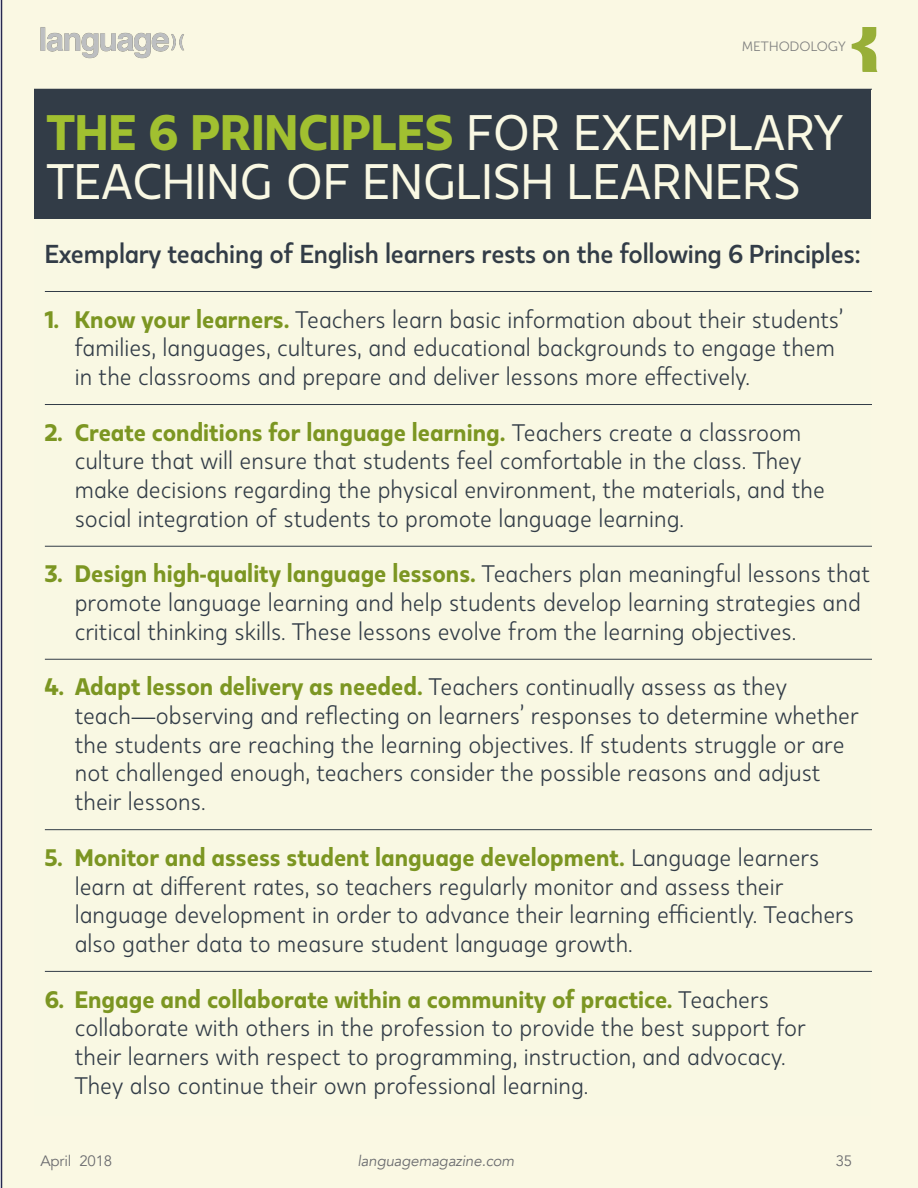
<style>
.page{position:relative;width:918px;height:1188px;background:#fff}
.page>*{position:absolute;margin:0;border:0;box-sizing:border-box;transform-origin:0 0}
.t1{font:49.8px/49.8px "Kappa Display";color:#f9f8e3}
.t2{font:700 25.95px "Kappa Display";letter-spacing:-.01em;color:#323c47}
.t3{font:23.85px/28.7px "Kappa Display";color:#323c47}
.t4{font:italic 15px "Avenir";letter-spacing:-.01em;color:#6c6d70}
.t5{font:15px "Avenir";letter-spacing:-.01em;color:#6c6d70}
.t6{font:13.5px "Museo Sans 300";letter-spacing:-.01em;color:#808180}
.s1{font-weight:800;color:#a1c030}
.s2{font-weight:800;color:#7c9622}
</style>
<div class="page">
<div style="left:1px;top:0;width:917px;height:1188px;background:#faf8e3"></div>
<svg style="left:852px;top:27px;width:25px;height:45px"></svg>
<img style="left:32px;top:21px;width:158px;height:42px">
<div style="left:34px;top:218px;width:838px;height:898px;background:#f9f8e3"></div>
<div style="left:34px;top:89px;width:838px;height:129px;background:#323c47"></div>
<hr style="left:45px;top:291px;width:827px;height:1px;background:#323c47">
<hr style="left:45px;top:404px;width:827px;height:1px;background:#323c47">
<hr style="left:45px;top:546px;width:827px;height:1px;background:#323c47">
<hr style="left:45px;top:659px;width:827px;height:1px;background:#323c47">
<hr style="left:45px;top:829px;width:827px;height:1px;background:#323c47">
<hr style="left:45px;top:971px;width:827px;height:1px;background:#323c47">
<p class="t6" style="left:742px;top:39px;width:105px">METHODOLOGY</p>
<p class="t1" style="left:47px;top:106px;width:798px"><span class="s1">THE 6 PRINCIPLES</span> FOR EXEMPLARY<br>TEACHING OF ENGLISH LEARNERS</p>
<p class="t2" style="left:45px;top:237px;width:817px">Exemplary teaching of English learners rests on the following 6 Principles:</p>
<p class="t3" style="left:75px;top:304px;width:770px;text-indent:-30px"><span class="s2">1. Know your learners.</span> Teachers learn basic information about their students’ families, languages, cultures, and educational backgrounds to engage them in the classrooms and prepare and deliver lessons more effectively.</p>
<p class="t3" style="left:75px;top:417px;width:752px;text-indent:-30px"><span class="s2">2. Create conditions for language learning.</span> Teachers create a classroom culture that will ensure that students feel comfortable in the class. They make decisions regarding the physical environment, the materials, and the social integration of students to promote language learning.</p>
<p class="t3" style="left:75px;top:559px;width:797px;text-indent:-30px"><span class="s2">3. Design high-quality language lessons.</span> Teachers plan meaningful lessons that promote language learning and help students develop learning strategies and critical thinking skills. These lessons evolve from the learning objectives.</p>
<p class="t3" style="left:75px;top:672px;width:785px;text-indent:-30px"><span class="s2">4. Adapt lesson delivery as needed.</span> Teachers continually assess as they teach—observing and reflecting on learners’ responses to determine whether the students are reaching the learning objectives. If students struggle or are not challenged enough, teachers consider the possible reasons and adjust their lessons.</p>
<p class="t3" style="left:75px;top:843px;width:781px;text-indent:-30px"><span class="s2">5. Monitor and assess student language development.</span> Language learners learn at different rates, so teachers regularly monitor and assess their language development in order to advance their learning efficiently. Teachers also gather data to measure student language growth.</p>
<p class="t3" style="left:75px;top:984px;width:732px;text-indent:-30px"><span class="s2">6. Engage and collaborate within a community of practice.</span> Teachers collaborate with others in the profession to provide the best support for their learners with respect to programming, instruction, and advocacy.<br>They also continue their own professional learning.</p>
<p class="t5" style="left:40px;top:1151px;width:73px">April 2018</p>
<p class="t4" style="left:357px;top:1151px;width:158px">languagemagazine.com</p>
<p class="t5" style="left:836px;top:1151px;width:18px">35</p>
</div>
